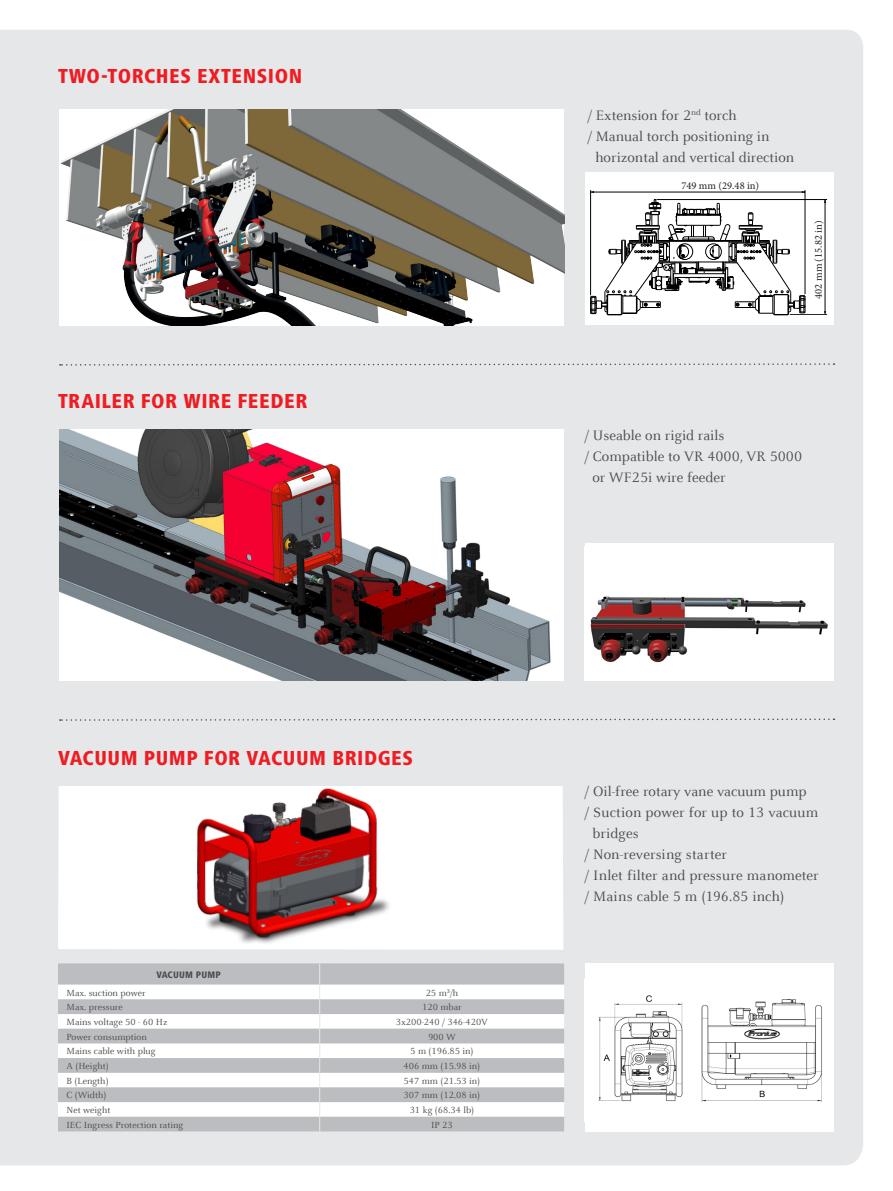
<style>
.page{position:relative;width:893px;height:1191px;background:#fff}
.page>*{position:absolute;margin:0;border:0;box-sizing:border-box;transform-origin:0 0}
.t1{font:800 condensed 21px "Frutiger Next LTW1 G";letter-spacing:.025em;color:#ee1d23}
.t2{font:15px "Celeste Offc Pro";color:#4b4c4d}
.t3{font:10.5px "Minion Pro";color:#231f20}
.t4{font:9.75px "Celeste Offc Pro";color:#4b4c4d}
.t5{font:800 condensed 9.75px "Frutiger Next LTW1 G";letter-spacing:.02em;color:#4b4c4d}
</style>
<div class="page">
<div style="left:0;top:30px;width:863px;height:1131px;background:#e6e7e9"></div>
<div style="left:585px;top:172px;width:248px;height:153px;background:#fff"></div>
<svg style="left:590px;top:199px;width:216px;height:116px"></svg>
<hr style="left:590px;top:190px;width:1px;height:105px;background:#000001">
<hr style="left:790px;top:314px;width:37px;height:1px;background:#000001">
<hr style="left:656px;top:199px;width:171px;height:1px;background:#000001">
<hr style="left:591px;top:192px;width:214px;height:1px;background:#000001">
<hr style="left:805px;top:190px;width:1px;height:104px;background:#000001">
<hr style="left:825px;top:200px;width:1px;height:114px;background:#000001">
<img style="left:60px;top:429px;width:499px;height:252px">
<svg style="left:58px;top:963px;width:506px;height:168px"></svg>
<div style="left:585px;top:963px;width:248px;height:168px;background:#fff"></div>
<img style="left:598px;top:995px;width:224px;height:107px">
<svg style="left:58px;top:786px;width:505px;height:163px"></svg>
<img style="left:170px;top:786px;width:258px;height:163px">
<svg style="left:60px;top:362px;width:774px;height:4px"></svg>
<svg style="left:60px;top:718px;width:774px;height:3px"></svg>
<div style="left:585px;top:543px;width:248px;height:138px;background:#fff"></div>
<img style="left:590px;top:596px;width:238px;height:67px">
<img style="left:60px;top:109px;width:504px;height:216px">
<h1 class="t1" style="left:58px;top:64px;width:151px">TWO-TORCHES EXTE</h1>
<h1 class="t1" style="left:243px;top:64px;width:61px">NSION</h1>
<h1 class="t1" style="left:58px;top:388px;width:55px">TRAILER</h1>
<h1 class="t1" style="left:141px;top:388px;width:13px">FOR</h1>
<h1 class="t1" style="left:183px;top:388px;width:113px">WIRE FEEDER</h1>
<p class="t2" style="left:588px;top:107px;width:150px">/ Extension for 2<sup>nd</sup> torch</p>
<p class="t2" style="left:588px;top:128px;width:183px">/ Manual torch positioning in</p>
<p class="t2" style="left:595px;top:149px;width:200px">horizontal and vertical direction</p>
<p class="t3" style="left:681px;top:179px;width:79px">749 mm (29.48 in)</p>
<p class="t3" style="left:812px;top:298px;width:79px;rotate:-90deg">402 mm (15.82 in)</p>
<p class="t2" style="left:585px;top:426px;width:141px">/ Useable on rigid rails</p>
<p class="t2" style="left:585px;top:447px;width:219px">/ Compatible to VR 4000, VR 5000</p>
<p class="t2" style="left:592px;top:468px;width:135px">or WF25i wire feeder</p>
<h1 class="t1" style="left:58px;top:745px;width:159px">VACUUM PUMP FOR</h1>
<h1 class="t1" style="left:246px;top:745px;width:168px">VACUUM BRIDGES</h1>
<p class="t5" style="left:157px;top:968px;width:66px">VACUUM PUMP</p>
<p class="t4" style="left:67px;top:986px;width:81px">Max. suction power</p>
<p class="t4" style="left:426px;top:986px;width:34px">25 m³/h</p>
<p class="t4" style="left:67px;top:1001px;width:58px">Max. pressure</p>
<p class="t4" style="left:422px;top:1001px;width:41px">120 mbar</p>
<p class="t4" style="left:67px;top:1016px;width:102px">Mains voltage 50 - 60 Hz</p>
<p class="t4" style="left:396px;top:1016px;width:94px">3x200-240 / 346-420V</p>
<p class="t4" style="left:67px;top:1030px;width:82px">Power consumption</p>
<p class="t4" style="left:428px;top:1030px;width:29px">900 W</p>
<p class="t4" style="left:67px;top:1045px;width:91px">Mains cable with plug</p>
<p class="t4" style="left:410px;top:1045px;width:65px">5 m (196.85 in)</p>
<p class="t4" style="left:67px;top:1060px;width:44px">A (Height)</p>
<p class="t4" style="left:404px;top:1060px;width:78px">406 mm (15.98 in)</p>
<p class="t4" style="left:67px;top:1074px;width:44px">B (Length)</p>
<p class="t4" style="left:404px;top:1074px;width:78px">547 mm (21.53 in)</p>
<p class="t4" style="left:67px;top:1089px;width:41px">C (Width)</p>
<p class="t4" style="left:404px;top:1089px;width:78px">307 mm (12.08 in)</p>
<p class="t4" style="left:67px;top:1104px;width:45px">Net weight</p>
<p class="t4" style="left:410px;top:1104px;width:66px">31 kg (68.34 lb)</p>
<p class="t4" style="left:67px;top:1118px;width:118px">IEC Ingress Protection rating</p>
<p class="t4" style="left:431px;top:1118px;width:23px">IP 23</p>
<p class="t2" style="left:585px;top:782px;width:223px">/ Oil-free rotary vane vacuum pump</p>
<p class="t2" style="left:585px;top:803px;width:235px">/ Suction power for up to 13 vacuum</p>
<p class="t2" style="left:592px;top:824px;width:48px">bridges</p>
<p class="t2" style="left:585px;top:845px;width:144px">/ Non-reversing starter</p>
<p class="t2" style="left:585px;top:866px;width:235px">/ Inlet filter and pressure manometer</p>
<p class="t2" style="left:585px;top:887px;width:201px">/ Mains cable 5 m (196.85 inch)</p>
</div>
